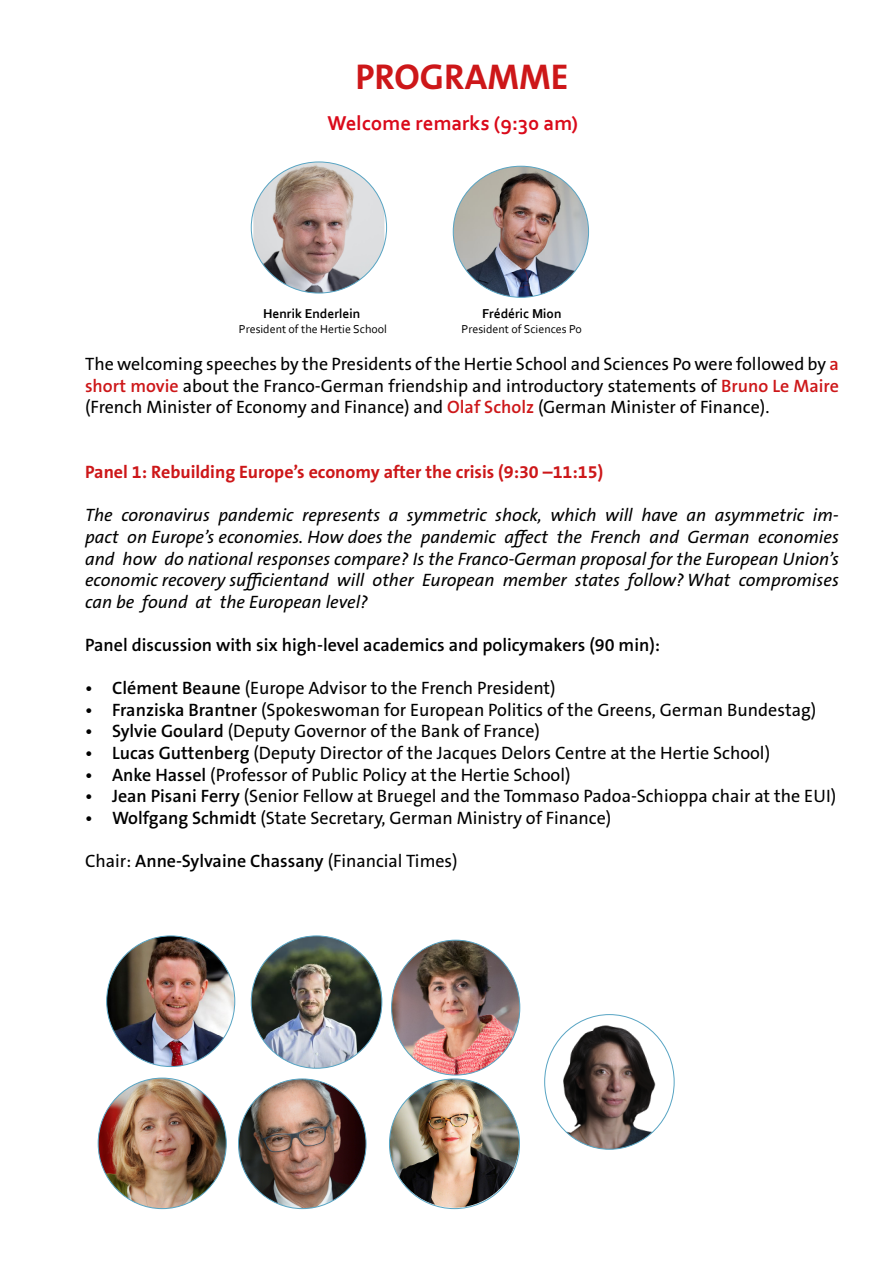
<style>
.page{position:relative;width:893px;height:1263px;background:#fff}
.page>*{position:absolute;margin:0;border:0;box-sizing:border-box;transform-origin:0 0}
.t1{font:700 36px "The Sans B W7";color:#cd1719}
.t2{font:700 21px "Corbel";color:#da0a1a}
.t3{font:18px/21.6px "The Sans B W5 Plain";color:#000;text-align:justify}
.t4{font:italic 18px/21.6px "The Sans B W5 Plain";color:#000;text-align:justify}
.t5{font:600 18px "The Sans B W6";color:#000}
.t6{font:700 18px "The Sans B W7";color:#cd1719}
.t7{font:700 13.5px "Corbel";color:#000}
.t8{font:12px "Corbel";color:#000}
.s1{font-family:"The Sans B W6";font-weight:600;color:#cd1719}
.s2{font-family:"The Sans B W6";font-weight:600}
</style>
<div class="page">
<img style="left:545px;top:1014px;width:129px;height:135px">
<img style="left:389px;top:1079px;width:130px;height:129px;border-radius:65px">
<img style="left:392px;top:940px;width:128px;height:135px">
<img style="left:251px;top:937px;width:131px;height:131px">
<img style="left:238px;top:1080px;width:128px;height:128px">
<img style="left:107px;top:937px;width:128px;height:129px">
<img style="left:98px;top:1078px;width:128px;height:130px">
<img style="left:253px;top:162px;width:131px;height:131px">
<img style="left:453px;top:166px;width:136px;height:131px">
<h1 class="t1" style="left:355px;top:54px;width:215px">PROGRAMME</h1>
<p class="t2" style="left:327px;top:110px;width:252px">Welcome remarks (9:30 am)</p>
<p class="t7" style="left:263px;top:306px;width:99px">Henrik Enderlein</p>
<p class="t8" style="left:239px;top:321px;width:150px">President of the Hertie School</p>
<p class="t7" style="left:482px;top:306px;width:81px">Frédéric Mion</p>
<p class="t8" style="left:462px;top:321px;width:122px">President of Sciences Po</p>
<p class="t3" style="left:85px;top:353px;width:755px">The welcoming speeches by the Presidents of the Hertie School and Sciences Po were followed by <span class="s1">a short movie</span> about the Franco-German friendship and introductory statements of <span class="s1">Bruno Le Maire </span>(French Minister of Economy and Finance) and <span class="s1">Olaf Scholz</span> (German Minister of Finance).</p>
<p class="t6" style="left:85px;top:461px;width:520px">Panel 1: Rebuilding Europe’s economy after the crisis (9:30 –11:15)</p>
<p class="t4" style="left:85px;top:505px;width:755px">The coronavirus pandemic represents a symmetric shock, which will have an asymmetric im&shy;pact on Europe’s economies. How does the pandemic affect the French and German economies and how do national responses compare? Is the Franco-German proposal for the European Union’s economic recovery sufficientand will other European member states follow? What compromises can be found at the European level?</p>
<p class="t5" style="left:85px;top:633px;width:577px">Panel discussion with six high-level academics and policymakers (90 min):</p>
<p class="t3" style="left:85px;top:677px;width:472px"><span class="s2">• Clément Beaune</span> (Europe Advisor to the French President)</p>
<p class="t3" style="left:85px;top:699px;width:733px"><span class="s2">• Franziska Brantner</span> (Spokeswoman for European Politics of the Greens, German Bundestag)</p>
<p class="t3" style="left:85px;top:721px;width:456px"><span class="s2">• Sylvie Goulard</span> (Deputy Governor of the Bank of France)</p>
<p class="t3" style="left:85px;top:742px;width:687px"><span class="s2">• Lucas Guttenberg</span> (Deputy Director of the Jacques Delors Centre at the Hertie School)</p>
<p class="t3" style="left:85px;top:764px;width:487px"><span class="s2">• Anke Hassel</span> (Professor of Public Policy at the Hertie School)</p>
<p class="t3" style="left:85px;top:785px;width:753px"><span class="s2">• Jean Pisani Ferry</span> (Senior Fellow at Bruegel and the Tommaso Padoa-Schioppa chair at the EUI)</p>
<p class="t3" style="left:85px;top:807px;width:528px"><span class="s2">• Wolfgang Schmidt</span> (State Secretary, German Ministry of Finance)</p>
<p class="t3" style="left:85px;top:850px;width:374px">Chair: <span class="s2">Anne-Sylvaine Chassany</span> (Financial Times)</p>
</div>
